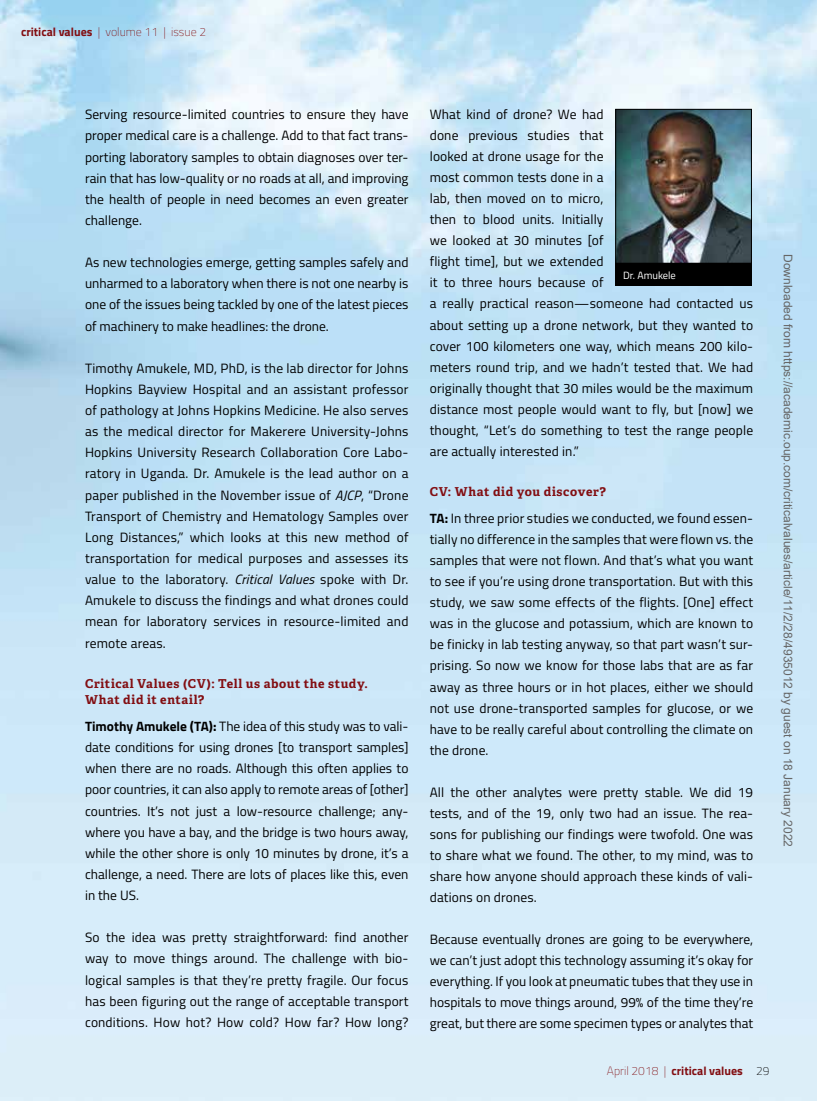
<style>
.page{position:relative;width:817px;height:1101px;background:#fff}
.page>*{position:absolute;margin:0;border:0;box-sizing:border-box;transform-origin:0 0}
.t1{font:13.5px/21px "Titillium";letter-spacing:.01em;color:#000;text-align:justify}
.t2{font:700 12.3px/15.5px "Adelle Basic";letter-spacing:.05em;color:#820e12}
.t3{font:12px "Arial";color:#666}
.t4{font:100 12px "Titillium";color:#820e12}
.t5{font:700 12px "Titillium";color:#820e12}
.t6{font:10.5px "Titillium";color:#fff}
.s1{font-weight:700}
.s2{font-style:italic}
.s3{font-weight:100}
.s4{font-weight:100;color:#000}
</style>
<div class="page">
<img style="left:0;top:0;width:817px;height:1100px">
<img style="left:617px;top:111px;width:132px;height:150px">
<div style="left:615px;top:109px;width:136px;height:154px;border:1px solid #000"></div>
<div style="left:615px;top:263px;width:137px;height:23px;background:#000"></div>
<p class="t4" style="left:21px;top:24px;width:187px"><span class="s1">critical values</span> | volume 11 | issue 2</p>
<p class="t1" style="left:85px;top:103px;width:325px">Serving resource-limited countries to ensure they have proper medical care is a challenge. Add to that fact trans&shy;porting laboratory samples to obtain diagnoses over ter&shy;rain that has low-quality or no roads at all, and improving the health of people in need becomes an even greater challenge.</p>
<p class="t1" style="left:85px;top:251px;width:325px">As new technologies emerge, getting samples safely and unharmed to a laboratory when there is not one nearby is one of the issues being tackled by one of the latest pieces of machinery to make headlines: the drone.</p>
<p class="t1" style="left:85px;top:356px;width:325px">Timothy Amukele, MD, PhD, is the lab director for Johns Hopkins Bayview Hospital and an assistant professor of pathology at Johns Hopkins Medicine. He also serves as the medical director for Makerere University-Johns Hopkins University Research Collaboration Core Labo&shy;ratory in Uganda. Dr. Amukele is the lead author on a paper published in the November issue of <span class="s2">AJCP</span>, “Drone Transport of Chemistry and Hematology Samples over Long Distances,” which looks at this new method of transportation for medical purposes and assesses its value to the laboratory. <span class="s2">Critical Values</span> spoke with Dr.<br>Amukele to discuss the findings and what drones could mean for laboratory services in resource-limited and remote areas.</p>
<p class="t2" style="left:85px;top:676px;width:284px">Critical Values (CV): Tell us about the study.<br>What did it entail?</p>
<p class="t1" style="left:85px;top:715px;width:325px"><span class="s1">Timothy Amukele (TA):</span> The idea of this study was to vali&shy;date conditions for using drones [to transport samples] when there are no roads. Although this often applies to poor countries, it can also apply to remote areas of [other] countries. It’s not just a low-resource challenge; any&shy;where you have a bay, and the bridge is two hours away, while the other shore is only 10 minutes by drone, it’s a challenge, a need. There are lots of places like this, even in the US.</p>
<p class="t1" style="left:85px;top:926px;width:325px">So the idea was pretty straightforward: find another way to move things around. The challenge with bio&shy;logical samples is that they’re pretty fragile. Our focus has been figuring out the range of acceptable transport conditions. How hot? How cold? How far? How long?</p>
<p class="t1" style="left:430px;top:103px;width:325px;text-align:left">What kind of drone? We had<br>done previous studies that<br>looked at drone usage for the<br>most common tests done in a<br>lab, then moved on to micro,<br>then to blood units. Initially<br>we looked at 30 minutes [of<br>flight time], but we extended<br>it to three hours because of<br>a really practical reason—someone had contacted us about setting up a drone network, but they wanted to cover 100 kilometers one way, which means 200 kilo&shy;meters round trip, and we hadn’t tested that. We had originally thought that 30 miles would be the maximum distance most people would want to fly, but [now] we thought, “Let’s do something to test the range people are actually interested in.”</p>
<p class="t2" style="left:430px;top:484px;width:178px">CV: What did you discover?</p>
<p class="t1" style="left:430px;top:507px;width:325px"><span class="s1">TA:</span> In three prior studies we conducted, we found essen&shy;tially no difference in the samples that were flown vs. the samples that were not flown. And that’s what you want to see if you’re using drone transportation. But with this study, we saw some effects of the flights. [One] effect was in the glucose and potassium, which are known to be finicky in lab testing anyway, so that part wasn’t sur&shy;prising. So now we know for those labs that are as far away as three hours or in hot places, either we should not use drone-transported samples for glucose, or we have to be really careful about controlling the climate on the drone.</p>
<p class="t1" style="left:430px;top:780px;width:325px">All the other analytes were pretty stable. We did 19 tests, and of the 19, only two had an issue. The rea&shy;sons for publishing our findings were twofold. One was to share what we found. The other, to my mind, was to share how anyone should approach these kinds of vali&shy;dations on drones.</p>
<p class="t1" style="left:430px;top:927px;width:325px">Because eventually drones are going to be everywhere, we can’t just adopt this technology assuming it’s okay for everything. If you look at pneumatic tubes that they use in hospitals to move things around, 99% of the time they’re great, but there are some specimen types or analytes that</p>
<p class="t6" style="left:623px;top:267px;width:54px">Dr. Amukele</p>
<p class="t3" style="left:792px;top:254px;width:594px;rotate:90deg">Downloaded from https://academic.oup.com/criticalvalues/article/11/2/28/4935012 by guest on 18 January 2022</p>
<p class="t5" style="left:607px;top:1061px;width:164px"><span class="s3">April 2018 |</span> critical values <span class="s4">29</span></p>
</div>
